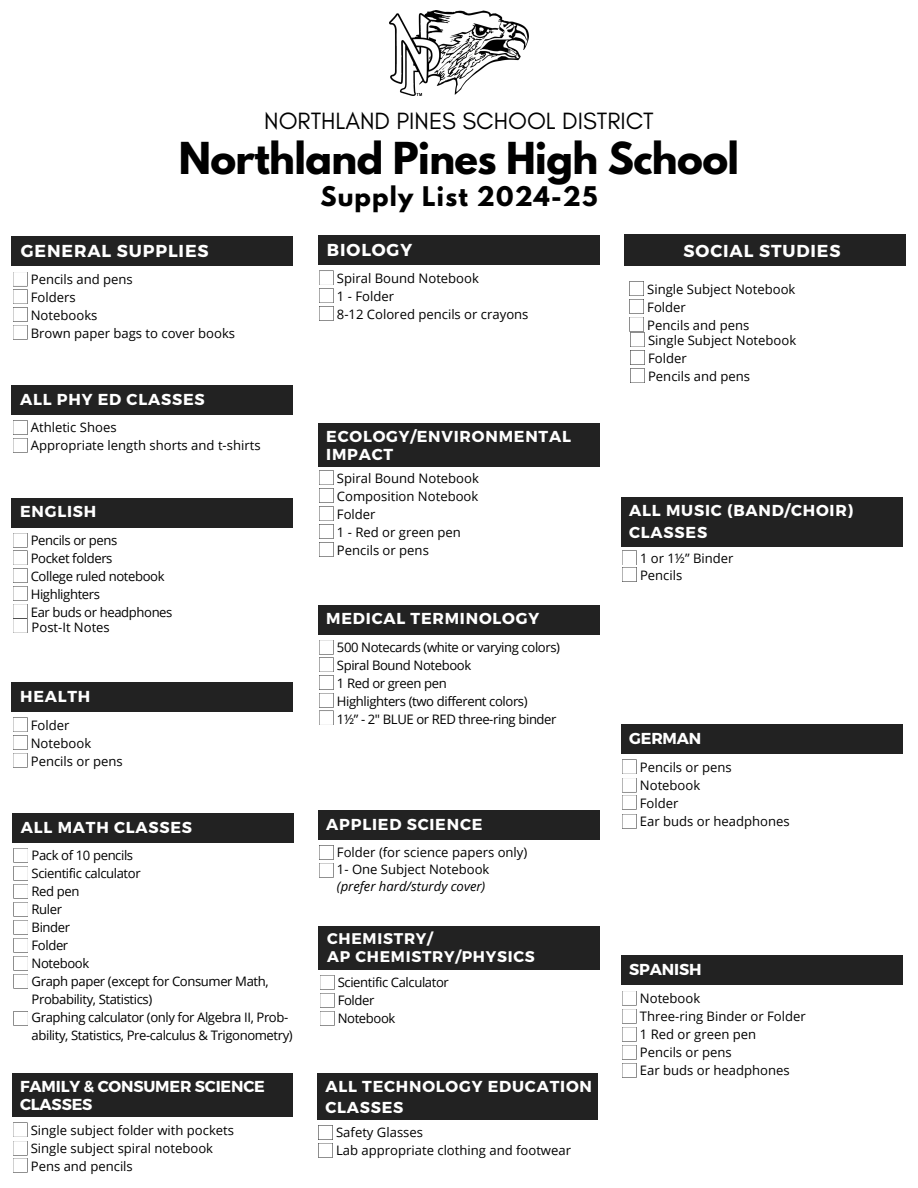
<style>
.page{position:relative;width:918px;height:1188px;background:#fff}
.page>*{position:absolute;margin:0;border:0;box-sizing:border-box;transform-origin:0 0}
.t1{font:700 39px "League Spartan";letter-spacing:-.015em;color:#000}
.t2{font:24px "Glacial Indifference";color:#000}
.t3{font:700 24px "League Spartan";letter-spacing:.05em;color:#000}
.t4{font:700 17.25px "Montserrat";letter-spacing:.05em;color:#fff}
.t5{font:700 15.9px/21.6px "Montserrat";letter-spacing:.05em;color:#fff}
.t6{font:700 15.9px/18.5px "Montserrat";letter-spacing:-.01em;color:#fff}
.t7{font:700 15.45px/18.5px "Montserrat";letter-spacing:.05em;color:#fff}
.t8{font:13.05px "Open Sans";color:#000}
.t9{font:13.05px "Open Sans";letter-spacing:-.03em;color:#000}
.t10{font:italic 13.05px "Open Sans";color:#000}
</style>
<div class="page">
<img style="left:390px;top:10px;width:138px;height:86px">
<div style="left:12px;top:237px;width:281px;height:29px;background:#222"></div>
<svg style="left:13px;top:272px;width:15px;height:68px"></svg>
<div style="left:12px;top:385px;width:281px;height:30px;background:#222"></div>
<svg style="left:13px;top:420px;width:15px;height:33px"></svg>
<div style="left:12px;top:683px;width:281px;height:29px;background:#222"></div>
<svg style="left:13px;top:717px;width:15px;height:51px"></svg>
<div style="left:12px;top:498px;width:281px;height:29px;background:#222"></div>
<div style="left:13px;top:813px;width:281px;height:29px;background:#222"></div>
<svg style="left:14px;top:848px;width:14px;height:141px"></svg>
<svg style="left:14px;top:1011px;width:14px;height:15px"></svg>
<div style="left:12px;top:1073px;width:281px;height:44px;background:#222"></div>
<svg style="left:13px;top:1122px;width:15px;height:51px"></svg>
<div style="left:318px;top:810px;width:281px;height:30px;background:#222"></div>
<svg style="left:319px;top:845px;width:15px;height:33px"></svg>
<div style="left:319px;top:926px;width:281px;height:43px;background:#222"></div>
<svg style="left:320px;top:975px;width:15px;height:51px"></svg>
<div style="left:625px;top:235px;width:281px;height:31px;background:#222"></div>
<div style="left:621px;top:497px;width:281px;height:49px;background:#222"></div>
<div style="left:318px;top:236px;width:281px;height:29px;background:#222"></div>
<svg style="left:319px;top:271px;width:15px;height:50px"></svg>
<div style="left:318px;top:423px;width:281px;height:43px;background:#222"></div>
<svg style="left:319px;top:470px;width:15px;height:87px"></svg>
<div style="left:318px;top:605px;width:281px;height:29px;background:#222"></div>
<svg style="left:319px;top:640px;width:15px;height:85px"></svg>
<svg style="left:629px;top:281px;width:16px;height:102px"></svg>
<div style="left:317px;top:1074px;width:281px;height:46px;background:#222"></div>
<svg style="left:318px;top:1125px;width:15px;height:33px"></svg>
<div style="left:621px;top:725px;width:281px;height:29px;background:#222"></div>
<svg style="left:622px;top:759px;width:15px;height:70px"></svg>
<div style="left:621px;top:956px;width:281px;height:29px;background:#222"></div>
<svg style="left:622px;top:991px;width:15px;height:87px"></svg>
<svg style="left:622px;top:550px;width:15px;height:32px"></svg>
<svg style="left:13px;top:533px;width:15px;height:100px"></svg>
<h1 class="t2" style="left:264px;top:106px;width:391px">NORTHLAND PINES SCHOOL DISTRICT</h1>
<h2 class="t1" style="left:179px;top:138px;width:562px">Northland Pines High School</h2>
<h3 class="t3" style="left:320px;top:185px;width:279px">Supply List 2024-25</h3>
<p class="t4" style="left:21px;top:240px;width:189px">GENERAL SUPPLIES</p>
<h4 class="t8" style="left:31px;top:270px;width:104px">Pencils and pens</h4>
<p class="t8" style="left:31px;top:288px;width:46px">Folders</p>
<p class="t8" style="left:31px;top:306px;width:68px">Notebooks</p>
<p class="t8" style="left:31px;top:324px;width:206px">Brown paper bags to cover books</p>
<p class="t5" style="left:20px;top:388px;width:186px">ALL PHY ED CLASSES</p>
<h4 class="t8" style="left:31px;top:419px;width:87px">Athletic Shoes</h4>
<p class="t8" style="left:31px;top:437px;width:231px">Appropriate length shorts and t-shirts</p>
<p class="t5" style="left:20px;top:500px;width:78px">ENGLISH</p>
<p class="t9" style="left:31px;top:531px;width:88px">Pencils or pens</p>
<p class="t9" style="left:31px;top:549px;width:83px">Pocket folders</p>
<p class="t9" style="left:31px;top:567px;width:135px">College ruled notebook</p>
<h4 class="t9" style="left:31px;top:585px;width:71px">Highlighters</h4>
<p class="t9" style="left:31px;top:603px;width:143px">Ear buds or headphones</p>
<p class="t8" style="left:32px;top:618px;width:80px">Post-It Notes</p>
<p class="t5" style="left:20px;top:685px;width:72px">HEALTH</p>
<h4 class="t8" style="left:31px;top:716px;width:40px">Folder</h4>
<p class="t8" style="left:31px;top:734px;width:62px">Notebook</p>
<p class="t8" style="left:31px;top:752px;width:93px">Pencils or pens</p>
<p class="t5" style="left:21px;top:815px;width:173px">ALL MATH CLASSES</p>
<p class="t9" style="left:32px;top:846px;width:103px">Pack of 10 pencils</p>
<h4 class="t9" style="left:32px;top:864px;width:111px">Scientific calculator</h4>
<p class="t8" style="left:32px;top:882px;width:49px">Red pen</p>
<p class="t8" style="left:32px;top:900px;width:32px">Ruler</p>
<p class="t8" style="left:32px;top:918px;width:40px">Binder</p>
<p class="t8" style="left:32px;top:936px;width:38px">Folder</p>
<p class="t9" style="left:32px;top:954px;width:59px">Notebook</p>
<p class="t9" style="left:32px;top:972px;width:239px">Graph paper (except for Consumer Math,</p>
<p class="t9" style="left:32px;top:990px;width:122px">Probability, Statistics)</p>
<p class="t9" style="left:32px;top:1008px;width:258px">Graphing calculator (only for Algebra II, Prob-</p>
<p class="t9" style="left:32px;top:1026px;width:263px">ability, Statistics, Pre-calculus &amp; Trigonometry)</p>
<p class="t6" style="left:20px;top:1076px;width:246px">FAMILY &amp; CONSUMER SCIENCE<br>CLASSES</p>
<p class="t8" style="left:31px;top:1121px;width:205px">Single subject folder with pockets</p>
<h4 class="t8" style="left:31px;top:1139px;width:184px">Single subject spiral notebook</h4>
<p class="t8" style="left:31px;top:1157px;width:104px">Pens and pencils</p>
<p class="t4" style="left:327px;top:239px;width:87px">BIOLOGY</p>
<p class="t8" style="left:337px;top:269px;width:144px">Spiral Bound Notebook</p>
<p class="t8" style="left:337px;top:287px;width:59px">1 - Folder</p>
<p class="t8" style="left:337px;top:305px;width:193px">8-12 Colored pencils or crayons</p>
<p class="t5" style="left:326px;top:426px;width:246px;line-height:18.5px">ECOLOGY/ENVIRONMENTAL<br>IMPACT</p>
<h4 class="t8" style="left:337px;top:469px;width:144px">Spiral Bound Notebook</h4>
<p class="t8" style="left:337px;top:487px;width:143px">Composition Notebook</p>
<p class="t8" style="left:337px;top:505px;width:40px">Folder</p>
<p class="t8" style="left:337px;top:523px;width:125px">1 - Red or green pen</p>
<h5 class="t8" style="left:337px;top:541px;width:93px">Pencils or pens</h5>
<h4 class="t5" style="left:326px;top:607px;width:214px">MEDICAL TERMINOLOGY</h4>
<p class="t9" style="left:337px;top:638px;width:225px">500 Notecards (white or varying colors)</p>
<p class="t9" style="left:337px;top:656px;width:136px">Spiral Bound Notebook</p>
<h4 class="t9" style="left:337px;top:674px;width:111px">1 Red or green pen</h4>
<p class="t9" style="left:337px;top:692px;width:192px">Highlighters (two different colors)</p>
<p class="t9" style="left:337px;top:710px;width:221px">1½” - 2" BLUE or RED three-ring binder</p>
<p class="t5" style="left:326px;top:812px;width:158px">APPLIED SCIENCE</p>
<p class="t8" style="left:337px;top:843px;width:192px">Folder (for science papers only)</p>
<h4 class="t8" style="left:337px;top:860px;width:154px">1- One Subject Notebook</h4>
<p class="t10" style="left:337px;top:877px;width:150px">(prefer hard/sturdy cover)</p>
<p class="t7" style="left:327px;top:928px;width:209px">CHEMISTRY/<br>AP CHEMISTRY/PHYSICS</p>
<p class="t9" style="left:338px;top:973px;width:113px">Scientific Calculator</p>
<h4 class="t8" style="left:338px;top:991px;width:38px">Folder</h4>
<p class="t9" style="left:338px;top:1009px;width:59px">Notebook</p>
<p class="t5" style="left:325px;top:1075px;width:268px">ALL TECHNOLOGY EDUCATION<br>CLASSES</p>
<p class="t8" style="left:336px;top:1124px;width:89px">Safety Glasses</p>
<p class="t8" style="left:336px;top:1142px;width:237px">Lab appropriate clothing and footwear</p>
<h4 class="t4" style="left:684px;top:240px;width:158px">SOCIAL STUDIES</h4>
<p class="t8" style="left:647px;top:280px;width:150px">Single Subject Notebook</p>
<p class="t8" style="left:647px;top:298px;width:40px">Folder</p>
<p class="t8" style="left:647px;top:316px;width:104px">Pencils and pens</p>
<p class="t8" style="left:648px;top:331px;width:150px">Single Subject Notebook</p>
<p class="t8" style="left:648px;top:349px;width:40px">Folder</p>
<p class="t8" style="left:648px;top:367px;width:104px">Pencils and pens</p>
<p class="t5" style="left:629px;top:499px;width:226px">ALL MUSIC (BAND/CHOIR)<br>CLASSES</p>
<p class="t8" style="left:640px;top:549px;width:95px">1 or 1½” Binder</p>
<p class="t8" style="left:640px;top:566px;width:44px">Pencils</p>
<p class="t5" style="left:629px;top:727px;width:74px">GERMAN</p>
<h4 class="t8" style="left:640px;top:758px;width:93px">Pencils or pens</h4>
<p class="t8" style="left:640px;top:776px;width:62px">Notebook</p>
<p class="t8" style="left:640px;top:794px;width:40px">Folder</p>
<h4 class="t8" style="left:640px;top:812px;width:151px">Ear buds or headphones</h4>
<p class="t6" style="left:629px;top:960px;width:74px">SPANISH</p>
<p class="t8" style="left:640px;top:989px;width:62px">Notebook</p>
<p class="t8" style="left:640px;top:1007px;width:167px">Three-ring Binder or Folder</p>
<p class="t8" style="left:640px;top:1025px;width:118px">1 Red or green pen</p>
<h4 class="t8" style="left:640px;top:1043px;width:93px">Pencils or pens</h4>
<p class="t8" style="left:640px;top:1061px;width:151px">Ear buds or headphones</p>
</div>
